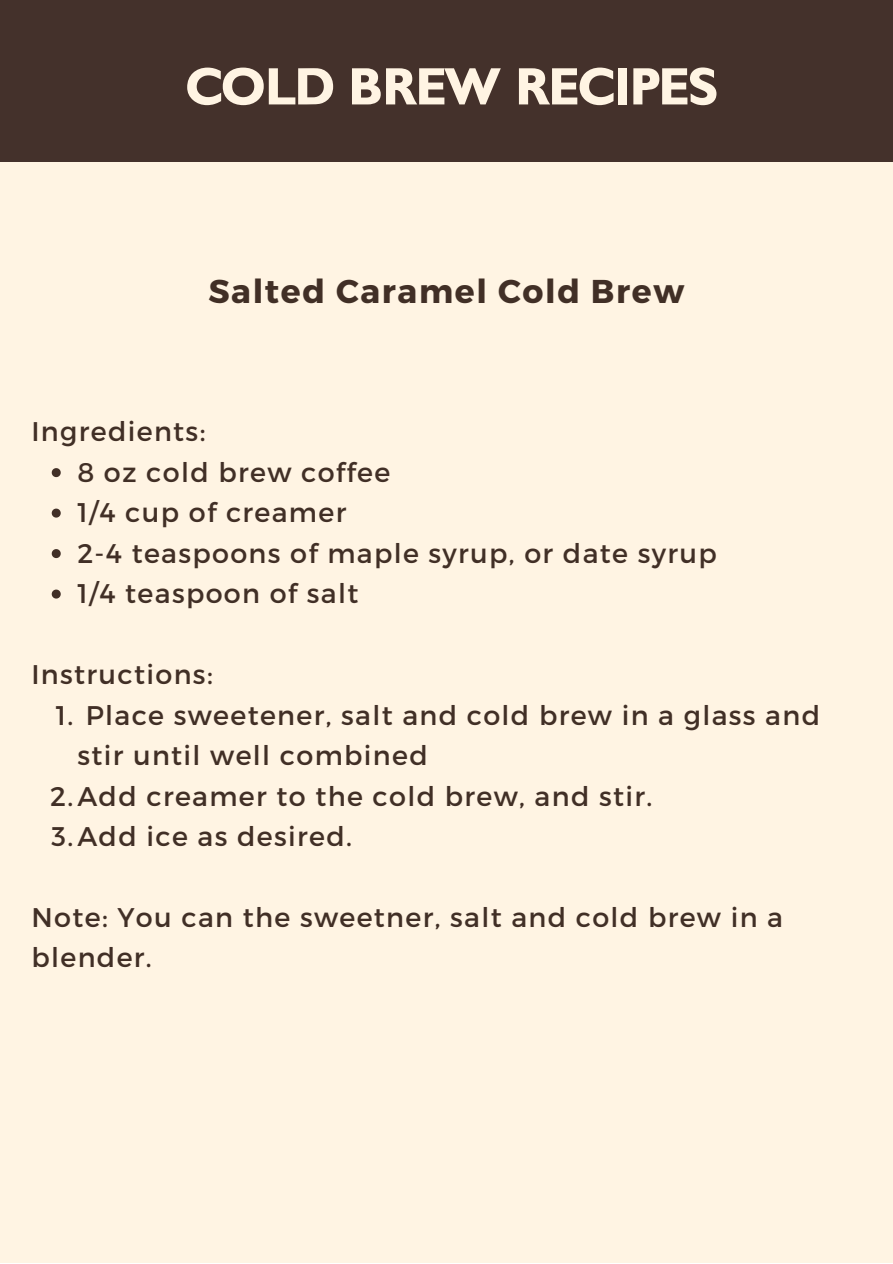
<style>
.page{position:relative;width:893px;height:1264px;background:#fff}
.page>*{position:absolute;margin:0;border:0;box-sizing:border-box;transform-origin:0 0}
.t1{font:700 51.15px "Gibson";color:#fff4e3}
.t2{font:700 33px "Montserrat";letter-spacing:.05em;color:#412f26}
.t3{font:27px/40.5px "Montserrat";letter-spacing:.05em;color:#412f26}
</style>
<div class="page">
<div style="left:0;top:0;width:892px;height:1262px;background:#fff4e3"></div>
<svg style="left:52px;top:468px;width:9px;height:9px"></svg>
<svg style="left:52px;top:508px;width:9px;height:9px"></svg>
<svg style="left:52px;top:549px;width:9px;height:9px"></svg>
<svg style="left:52px;top:589px;width:9px;height:9px"></svg>
<div style="left:0;top:0;width:892px;height:161px;background:#44312b"></div>
<h1 class="t1" style="left:187px;top:57px;width:534px">COLD BREW RECIPES</h1>
<p class="t2" style="left:208px;top:269px;width:477px">Salted Caramel Cold Brew</p>
<p class="t3" style="left:31px;top:410px;width:175px">Ingredients:</p>
<p class="t3" style="left:77px;top:450px;width:641px">8 oz cold brew coffee<br>1/4 cup of creamer<br>2-4 teaspoons of maple syrup, or date syrup<br>1/4 teaspoon of salt</p>
<p class="t3" style="left:56px;top:652px;width:158px;text-indent:-24px">Instructions:<br>1.</p>
<p class="t3" style="left:86px;top:693px;width:735px">Place sweetener, salt and cold brew in a glass and</p>
<p class="t3" style="left:77px;top:733px;width:352px">stir until well combined</p>
<p class="t3" style="left:50px;top:774px;width:603px">2.Add creamer to the cold brew, and stir.</p>
<p class="t3" style="left:52px;top:814px;width:302px">3.Add ice as desired.</p>
<p class="t3" style="left:31px;top:895px;width:753px">Note: You can the sweetner, salt and cold brew in a blender.</p>
</div>
